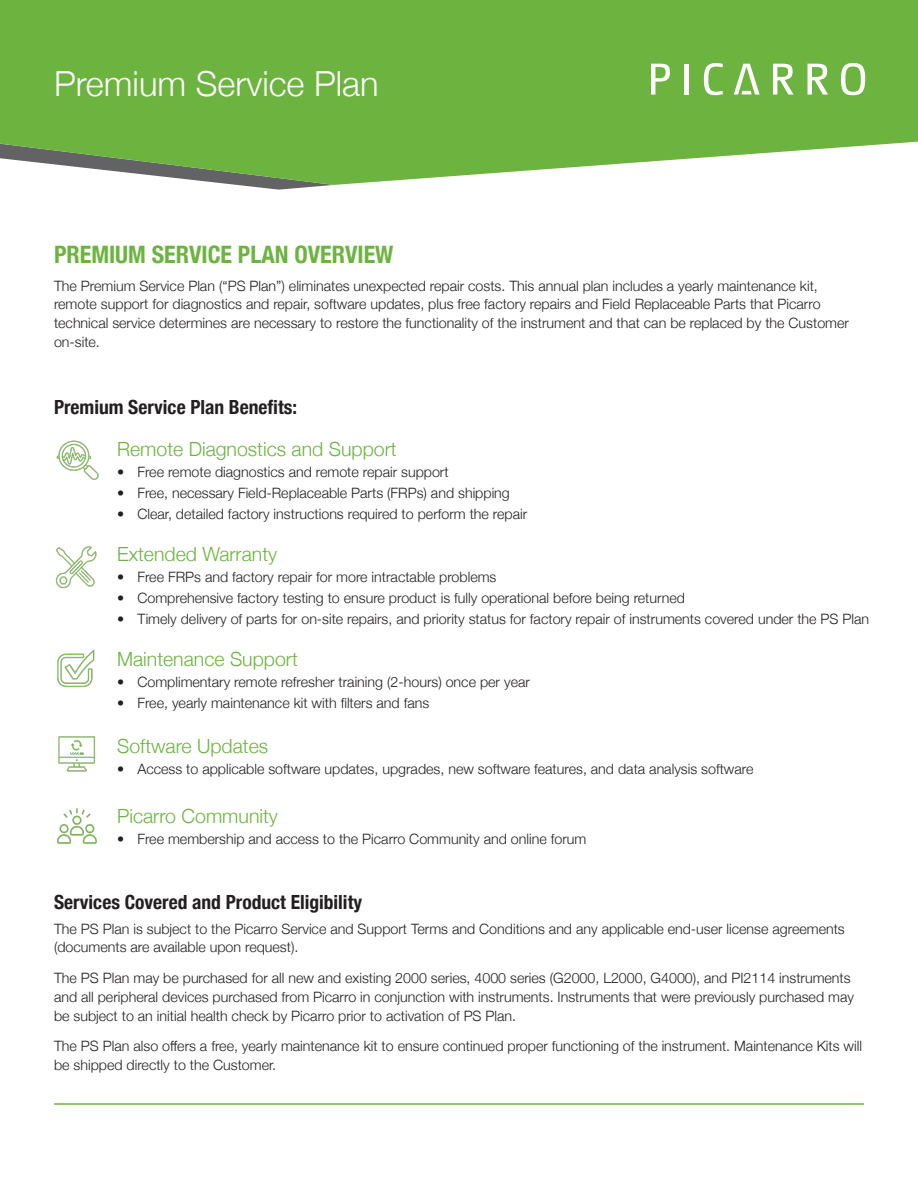
<style>
.page{position:relative;width:918px;height:1188px;background:#fff}
.page>*{position:absolute;margin:0;border:0;box-sizing:border-box;transform-origin:0 0}
.t1{font:300 34.5px "Helvetica Neue";color:#fff}
.t2{font:700 condensed 24px "Helvetica Neue";color:#6cb43f}
.t3{font:300 19.5px "Helvetica Neue";color:#6cb43f}
.t4{font:700 condensed 19.5px "Helvetica Neue";color:#231f20}
.t5{font:300 14.25px/18.8px "Helvetica Neue";color:#231f20}
</style>
<div class="page">
<svg style="left:238px;top:185px;width:94px;height:5px"></svg>
<svg style="left:0;top:0;width:918px;height:185px;fill:#6cb43f"></svg>
<svg style="left:651px;top:64px;width:19px;height:31px"></svg>
<hr style="left:684px;top:64px;width:4px;height:31px;background:#fff">
<svg style="left:704px;top:63px;width:19px;height:32px"></svg>
<svg style="left:773px;top:64px;width:21px;height:31px"></svg>
<svg style="left:808px;top:64px;width:20px;height:31px"></svg>
<svg style="left:841px;top:63px;width:24px;height:32px"></svg>
<svg style="left:734px;top:64px;width:26px;height:31px"></svg>
<hr style="left:54px;top:1103px;width:810px;height:2px;background:#6cb43f">
<img style="left:55px;top:546px;width:42px;height:43px">
<img style="left:56px;top:440px;width:43px;height:40px">
<img style="left:57px;top:649px;width:38px;height:39px">
<img style="left:57px;top:808px;width:40px;height:36px">
<img style="left:58px;top:736px;width:38px;height:36px">
<p class="t1" style="left:54px;top:56px;width:326px">Premium Service Plan</p>
<p class="t2" style="left:54px;top:234px;width:341px">PREMIUM SERVICE PLAN OVERVIEW</p>
<p class="t5" style="left:54px;top:275px;width:797px">The Premium Service Plan (“PS Plan”) eliminates unexpected repair costs. This annual plan includes a yearly maintenance kit, remote support for diagnostics and repair, software updates, plus free factory repairs and Field Replaceable Parts that Picarro technical service determines are necessary to restore the functionality of the instrument and that can be replaced by the Customer on-site.</p>
<p class="t4" style="left:54px;top:390px;width:245px">Premium Service Plan Benefits:</p>
<p class="t3" style="left:117px;top:433px;width:281px">Remote Diagnostics and Support</p>
<p class="t5" style="left:117px;top:461px;width:333px">• Free remote diagnostics and remote repair support</p>
<p class="t5" style="left:117px;top:482px;width:394px">• Free, necessary Field-Replaceable Parts (FRPs) and shipping</p>
<p class="t5" style="left:117px;top:503px;width:412px">• Clear, detailed factory instructions required to perform the repair</p>
<p class="t3" style="left:117px;top:538px;width:161px">Extended Warranty</p>
<p class="t5" style="left:117px;top:566px;width:381px">• Free FRPs and factory repair for more intractable problems</p>
<p class="t5" style="left:117px;top:587px;width:569px">• Comprehensive factory testing to ensure product is fully operational before being returned</p>
<p class="t5" style="left:117px;top:608px;width:754px">• Timely delivery of parts for on-site repairs, and priority status for factory repair of instruments covered under the PS Plan</p>
<p class="t3" style="left:117px;top:643px;width:182px">Maintenance Support</p>
<p class="t5" style="left:117px;top:671px;width:414px">• Complimentary remote refresher training (2-hours) once per year</p>
<p class="t5" style="left:117px;top:692px;width:314px">• Free, yearly maintenance kit with filters and fans</p>
<p class="t3" style="left:117px;top:730px;width:152px">Software Updates</p>
<p class="t5" style="left:117px;top:758px;width:638px">• Access to applicable software updates, upgrades, new software features, and data analysis software</p>
<p class="t3" style="left:117px;top:800px;width:162px">Picarro Community</p>
<p class="t5" style="left:117px;top:829px;width:471px">• Free membership and access to the Picarro Community and online forum</p>
<p class="t4" style="left:54px;top:886px;width:310px">Services Covered and Product Eligibility</p>
<p class="t5" style="left:54px;top:918px;width:792px">The PS Plan is subject to the Picarro Service and Support Terms and Conditions and any applicable end-user license agreements (documents are available upon request).</p>
<p class="t5" style="left:54px;top:968px;width:802px">The PS Plan may be purchased for all new and existing 2000 series, 4000 series (G2000, L2000, G4000), and PI2114 instruments and all peripheral devices purchased from Picarro in conjunction with instruments. Instruments that were previously purchased may be subject to an initial health check by Picarro prior to activation of PS Plan.</p>
<p class="t5" style="left:54px;top:1036px;width:810px">The PS Plan also offers a free, yearly maintenance kit to ensure continued proper functioning of the instrument. Maintenance Kits will be shipped directly to the Customer.</p>
</div>
